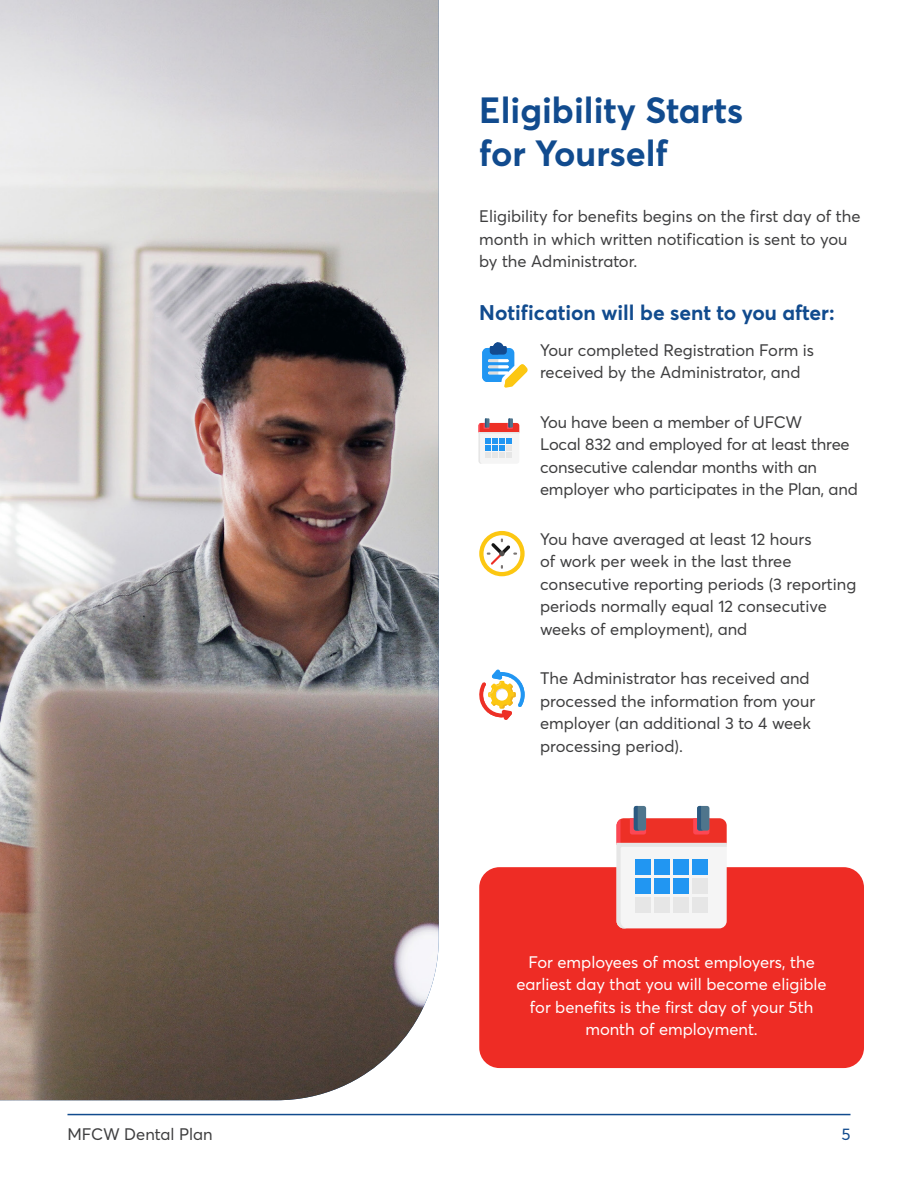
<style>
.page{position:relative;width:918px;height:1188px;background:#fff}
.page>*{position:absolute;margin:0;border:0;box-sizing:border-box;transform-origin:0 0}
.t1{font:700 36px/43.2px "Averta PE";color:#114b8e}
.t2{font:700 21px "Averta PE";color:#114b8e}
.Indent_Para{font:16.5px/22.5px "Averta PE";color:#3e3e3f}
.Para{font:16.5px/22.5px "Averta PE";color:#fff;text-align:center}
.Para-2{font:16.5px/22.5px "Averta PE";color:#3e3e3f}
.t3{font:16.5px "Averta PE";color:#114b8e}
</style>
<div class="page">
<img style="left:0;top:0;width:439px;height:1100px">
<div style="left:479px;top:867px;width:385px;height:201px;background:#ee2c25;border-radius:20px"></div>
<svg style="left:482px;top:342px;width:46px;height:46px"></svg>
<svg style="left:479px;top:418px;width:40px;height:46px"></svg>
<svg style="left:479px;top:531px;width:46px;height:45px"></svg>
<div style="left:484px;top:535px;width:36px;height:37px;background:#fff;border-radius:50%"></div>
<svg style="left:487px;top:538px;width:30px;height:31px"></svg>
<svg style="left:479px;top:669px;width:46px;height:51px"></svg>
<svg style="left:617px;top:806px;width:110px;height:122px"></svg>
<hr style="left:68px;top:1114px;width:782px;height:1px;background:#114b8e">
<h1 class="t1" style="left:479px;top:87px;width:265px">Eligibility Starts for Yourself</h1>
<p class="Para-2" style="left:479px;top:205px;width:383px">Eligibility for benefits begins on the first day of the month in which written notification is sent to you by the Administrator.</p>
<h3 class="t2" style="left:479px;top:297px;width:357px">Notification will be sent to you after:</h3>
<p class="Indent_Para" style="left:540px;top:338px;width:276px">Your completed Registration Form is received by the Administrator, and</p>
<p class="Indent_Para" style="left:540px;top:410px;width:319px">You have been a member of UFCW<br>Local 832 and employed for at least three consecutive calendar months with an employer who participates in the Plan, and</p>
<p class="Indent_Para" style="left:540px;top:527px;width:318px">You have averaged at least 12 hours<br>of work per week in the last three consecutive reporting periods (3 reporting periods normally equal 12 consecutive weeks of employment), and</p>
<p class="Indent_Para" style="left:540px;top:666px;width:277px">The Administrator has received and processed the information from your employer (an additional 3 to 4 week processing period).</p>
<p class="Para" style="left:517px;top:950px;width:312px">For employees of most employers, the earliest day that you will become eligible for benefits is the first day of your 5th month of employment.</p>
<p class="Indent_Para" style="left:68px;top:1122px;width:147px">MFCW Dental Plan</p>
<p class="t3" style="left:841px;top:1122px;width:11px">5</p>
</div>
